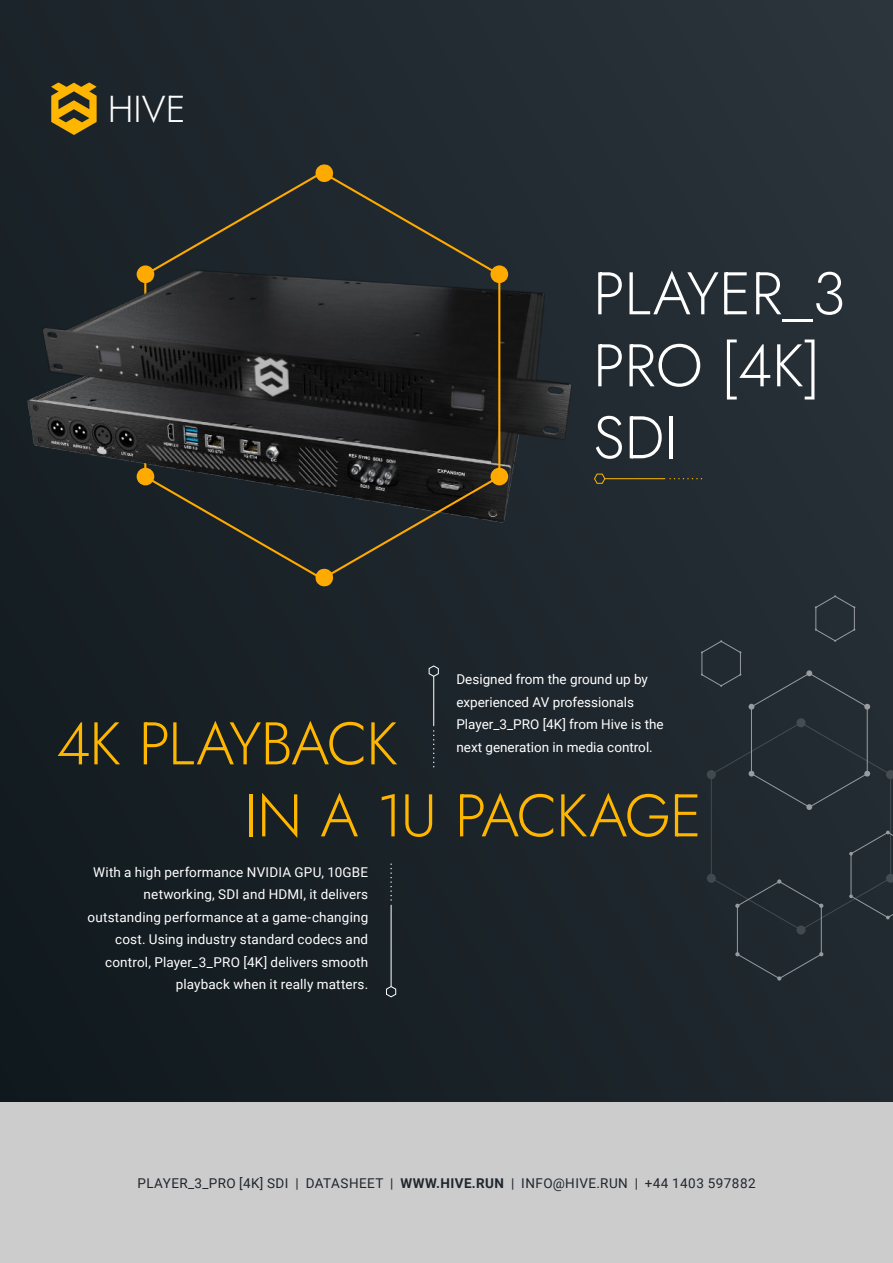
<style>
.page{position:relative;width:893px;height:1263px;background:#fff}
.page>*{position:absolute;margin:0;border:0;box-sizing:border-box;transform-origin:0 0}
.t1{font:60px/72px "Jost";letter-spacing:-.025em;color:#ffb600}
.t2{font:60px/72px "Jost";color:#fff}
.t3{font:300 37.5px "Jost";color:#fff}
.t4{font:13.5px/22.5px "Roboto";letter-spacing:.01em;color:#fff;text-align:right}
.t5{font:13.5px "Roboto";letter-spacing:.035em;color:#20262d}
.s1{font-weight:700}
</style>
<div class="page">
<div style="left:0;top:0;width:893px;height:1263px;background:linear-gradient(to right,#131c21,#273037)"></div>
<div style="left:0;top:1102px;width:893px;height:161px;background:#ccc"></div>
<div style="left:701px;top:595px;width:192px;height:385px;background:#222a31"></div>
<svg style="left:51px;top:83px;width:46px;height:52px;background:#a47b10"></svg>
<hr style="left:391px;top:905px;width:1px;height:81px;background:#fff">
<svg style="left:385px;top:985px;width:12px;height:13px"></svg>
<svg style="left:390px;top:863px;width:2px;height:38px"></svg>
<hr style="left:433px;top:676px;width:1px;height:50px;background:#fff">
<svg style="left:428px;top:665px;width:12px;height:12px"></svg>
<svg style="left:433px;top:730px;width:1px;height:37px"></svg>
<hr style="left:605px;top:478px;width:60px;height:1px;background:#ffb600">
<svg style="left:593px;top:473px;width:13px;height:11px"></svg>
<svg style="left:669px;top:478px;width:33px;height:1px"></svg>
<img style="left:22px;top:157px;width:563px;height:440px">
<svg style="left:322px;top:171px;width:179px;height:409px;background:#232626"></svg>
<div style="left:490px;top:265px;width:18px;height:18px;background:#fa0;border-radius:50%"></div>
<svg style="left:314px;top:163px;width:20px;height:20px"></svg>
<div style="left:490px;top:468px;width:18px;height:17px;background:#fa0;border-radius:50%"></div>
<svg style="left:314px;top:567px;width:20px;height:21px"></svg>
<h2 class="t3" style="left:108px;top:92px;width:79px">HIVE</h2>
<h1 class="t2" style="left:593px;top:261px;width:254px">PLAYER_3<br>PRO [4K]<br>SDI</h1>
<p class="t4" style="left:456px;top:669px;width:209px;text-align:left">Designed from the ground up by experienced AV professionals<br>Player_3_PRO [4K] from Hive is the next generation in media control.</p>
<h1 class="t1" style="left:244px;top:711px;width:459px;text-indent:-188px">4K PLAYBACK<br>IN A 1U PACKAGE</h1>
<p class="t4" style="left:88px;top:862px;width:282px">With a high performance NVIDIA GPU, 10GBE networking, SDI and HDMI, it delivers outstanding performance at a game-changing cost. Using industry standard codecs and control, Player_3_PRO [4K] delivers smooth playback when it really matters.</p>
<p class="t5" style="left:137px;top:1177px;width:620px">PLAYER_3_PRO [4K] SDI | DATASHEET | <span class="s1">WWW.HIVE.RUN</span> | INFO@HIVE.RUN | +44 1403 597882</p>
</div>
